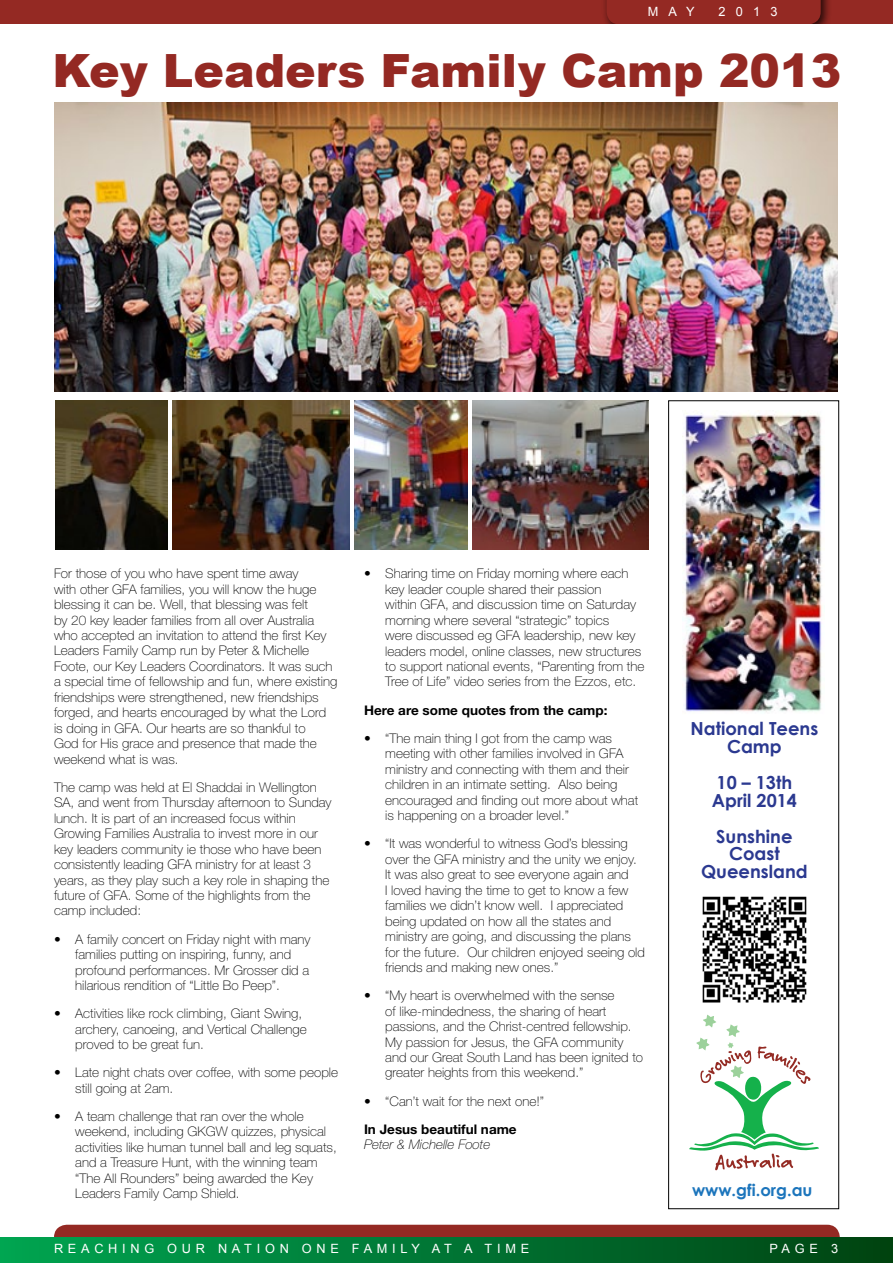
<style>
.page{position:relative;width:893px;height:1263px;background:#fff}
.page>*{position:absolute;margin:0;border:0;box-sizing:border-box;transform-origin:0 0}
.t1{font:900 45.9px "Arial";color:#942923}
.t2{font:700 18px/17.9px "Century Gothic";color:#2b3990;text-align:center}
.t3{font:700 16.5px "Century Gothic";color:#1c75bc}
.t4{font:100 13.2px/15.5px "Helvetica Neue";color:#000}
.t5{font:700 13.2px "Helvetica Neue";color:#000}
.t6{font:italic 100 13.2px "Helvetica Neue";color:#000}
.t7{font:12.75px "Arial";letter-spacing:.37em;color:#fff}
</style>
<div class="page">
<div style="left:54px;top:1225px;width:786px;height:12px;background:#942923"></div>
<div style="left:0;top:0;width:893px;height:26px;background:#942923"></div>
<div style="left:0;top:1237px;width:893px;height:26px;background:linear-gradient(to right,#00a653,#004312)"></div>
<div style="left:601px;top:0;width:231px;height:36px;background:#000;opacity:.75"></div>
<svg style="left:607px;top:0;width:214px;height:24px"></svg>
<div style="left:0;top:25px;width:893px;height:14px;background:#fff"></div>
<img style="left:54px;top:102px;width:783px;height:289px">
<img style="left:55px;top:400px;width:113px;height:150px">
<img style="left:354px;top:400px;width:113px;height:150px">
<img style="left:173px;top:400px;width:176px;height:150px">
<img style="left:472px;top:400px;width:176px;height:150px">
<svg style="left:689px;top:1015px;width:130px;height:155px"></svg>
<img style="left:682px;top:413px;width:140px;height:299px">
<img style="left:702px;top:896px;width:105px;height:107px">
<div style="left:668px;top:400px;width:171px;height:809px;border:1px solid #000"></div>
<p class="t7" style="left:648px;top:4px;width:49px">MAY</p>
<p class="t7" style="left:718px;top:4px;width:60px">2013</p>
<h1 class="t1" style="left:52px;top:45px;width:790px">Key Leaders Family Camp 2013</h1>
<p class="t4" style="left:54px;top:566px;width:285px">For those of you who have spent time away<br>with other GFA families, you will know the huge blessing it can be. Well, that blessing was felt<br>by 20 key leader families from all over Australia who accepted an invitation to attend the first Key Leaders Family Camp run by Peter &amp; Michelle Foote, our Key Leaders Coordinators. It was such a special time of fellowship and fun, where existing friendships were strengthened, new friendships forged, and hearts encouraged by what the Lord is doing in GFA. Our hearts are so thankful to<br>God for His grace and presence that made the weekend what is was.</p>
<p class="t4" style="left:54px;top:779px;width:279px">The camp was held at El Shaddai in Wellington SA, and went from Thursday afternoon to Sunday lunch. It is part of an increased focus within Growing Families Australia to invest more in our key leaders community ie those who have been consistently leading GFA ministry for at least 3 years, as they play such a key role in shaping the future of GFA. Some of the highlights from the camp included:</p>
<p class="t4" style="left:75px;top:931px;width:237px;text-indent:-21px">• A family concert on Friday night with many families putting on inspiring, funny, and profound performances. Mr Grosser did a hilarious rendition of “Little Bo Peep”.</p>
<p class="t4" style="left:75px;top:1006px;width:233px;text-indent:-21px">• Activities like rock climbing, Giant Swing, archery, canoeing, and Vertical Challenge proved to be great fun.</p>
<p class="t4" style="left:75px;top:1065px;width:264px;text-indent:-21px">• Late night chats over coffee, with some people still going at 2am.</p>
<p class="t4" style="left:75px;top:1108px;width:263px;text-indent:-21px">• A team challenge that ran over the whole weekend, including GKGW quizzes, physical activities like human tunnel ball and leg squats, and a Treasure Hunt, with the winning team “The All Rounders” being awarded the Key Leaders Family Camp Shield.</p>
<p class="t4" style="left:385px;top:566px;width:261px;text-indent:-21px">• Sharing time on Friday morning where each key leader couple shared their passion<br>within GFA, and discussion time on Saturday morning where several “strategic” topics<br>were discussed eg GFA leadership, new key leaders model, online classes, new structures to support national events, “Parenting from the Tree of Life” video series from the Ezzos, etc.</p>
<p class="t5" style="left:364px;top:702px;width:245px">Here are some quotes from the camp:</p>
<p class="t4" style="left:385px;top:730px;width:254px;text-indent:-21px">• “The main thing I got from the camp was meeting with other families involved in GFA ministry and connecting with them and their children in an intimate setting. Also being encouraged and finding out more about what is happening on a broader level.”</p>
<p class="t4" style="left:385px;top:836px;width:261px;text-indent:-21px">• “It was wonderful to witness God’s blessing over the GFA ministry and the unity we enjoy.<br>It was also great to see everyone again and<br>I loved having the time to get to know a few families we didn’t know well. I appreciated being updated on how all the states and ministry are going, and discussing the plans for the future. Our children enjoyed seeing old friends and making new ones.”</p>
<p class="t4" style="left:385px;top:988px;width:259px;text-indent:-21px">• “My heart is overwhelmed with the sense<br>of like-mindedness, the sharing of heart passions, and the Christ-centred fellowship.<br>My passion for Jesus, the GFA community and our Great South Land has been ignited to greater heights from this weekend.”</p>
<p class="t4" style="left:364px;top:1093px;width:182px">• “Can’t wait for the next one!”</p>
<p class="t5" style="left:364px;top:1121px;width:154px">In Jesus beautiful name</p>
<p class="t6" style="left:364px;top:1137px;width:128px">Peter &amp; Michelle Foote</p>
<h2 class="t2" style="left:690px;top:719px;width:129px">National Teens<br>Camp</h2>
<h2 class="t2" style="left:712px;top:773px;width:86px;text-align:left">10 – 13th<br>April 2014</h2>
<h2 class="t2" style="left:701px;top:827px;width:108px">Sunshine<br>Coast<br>Queensland</h2>
<p class="t3" style="left:692px;top:1179px;width:122px">www.gfi.org.au</p>
<p class="t7" style="left:54px;top:1240px;width:477px">REACHIN G OUR N ATION ON E FAM ILY AT A TIM E</p>
<p class="t7" style="left:769px;top:1240px;width:70px">PAGE 3</p>
</div>
